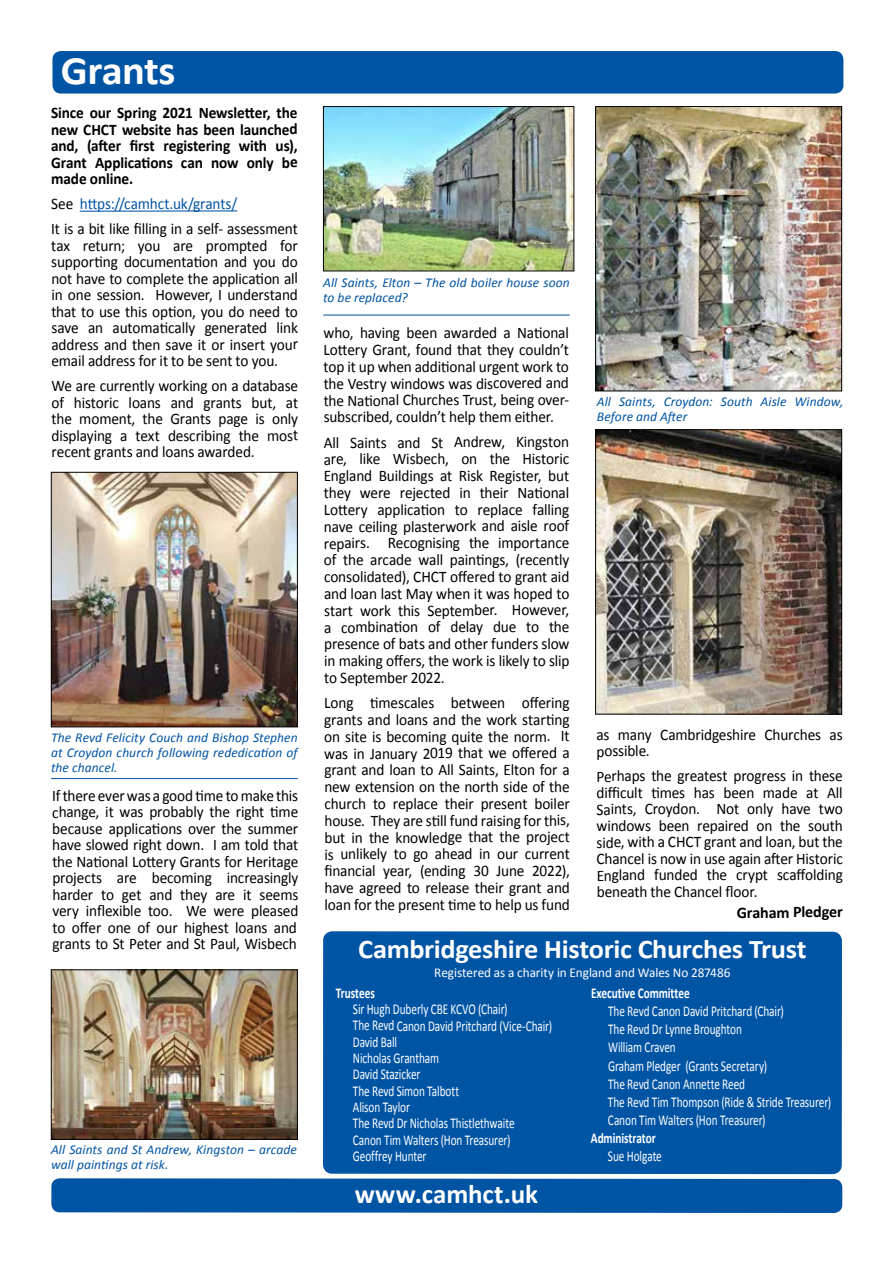
<style>
.page{position:relative;width:893px;height:1263px;background:#fff}
.page>*{position:absolute;margin:0;border:0;box-sizing:border-box;transform-origin:0 0}
.t1{font:700 40.5px "Calibri";letter-spacing:-.015em;color:#fff;scale:1.05 1}
.t2{font:700 27px "Calibri";letter-spacing:-.01em;color:#fff;scale:1.05 1}
.t3{font:700 27px "Calibri";letter-spacing:-.01em;color:#fff}
.t4{font:16.2px/16.8px "Calibri";letter-spacing:-.015em;color:#000;text-align:justify;scale:.95 1}
.t5{font:700 16.2px/16.5px "Calibri";letter-spacing:-.01em;color:#000;text-align:justify;scale:.95 1}
.t6{font:700 16.2px "Calibri";letter-spacing:-.01em;color:#000}
.t7{font:15px/16.4px "Calibri";letter-spacing:-.01em;color:#fff;scale:.75 1}
.t8{font:700 15px "Calibri";letter-spacing:-.005em;color:#fff;scale:.75 1}
.t9{font:italic 13.5px/15px "Calibri";letter-spacing:.005em;color:#0054a4}
.t10{font:13.5px "Calibri";letter-spacing:-.005em;color:#fff}
.s1{color:#0054a4}
</style>
<div class="page">
<hr style="left:80px;top:210px;width:157px;height:2px;background:#0054a4">
<div style="left:51px;top:1178px;width:791px;height:35px;background:#0054a4"></div>
<div style="left:324px;top:932px;width:517px;height:241px;background:#0054a4;border-radius:9px"></div>
<div style="left:323px;top:931px;width:519px;height:243px;border:2px solid #0054a4;border-radius:9px"></div>
<div style="left:52px;top:51px;width:791px;height:43px;background:#0054a4;border-radius:9px"></div>
<img style="left:53px;top:474px;width:243px;height:251px">
<div style="left:51px;top:472px;width:247px;height:255px;border:1px solid #000"></div>
<img style="left:597px;top:431px;width:243px;height:281px">
<div style="left:595px;top:429px;width:247px;height:285px;border:1px solid #000"></div>
<img style="left:597px;top:108px;width:243px;height:281px">
<div style="left:595px;top:106px;width:247px;height:285px;border:1px solid #000"></div>
<hr style="left:51px;top:778px;width:247px;height:1px;background:#0054a4">
<img style="left:53px;top:971px;width:243px;height:167px">
<div style="left:51px;top:969px;width:247px;height:171px;border:1px solid #000"></div>
<img style="left:325px;top:108px;width:247px;height:161px">
<div style="left:323px;top:106px;width:251px;height:165px;border:1px solid #000"></div>
<hr style="left:323px;top:315px;width:247px;height:1px;background:#0054a4">
<h1 class="t1" style="left:61px;top:44px;width:110px">Grants</h1>
<p class="t5" style="left:51px;top:105px;width:261px">Since our Spring 2021 Newsletter, the new CHCT website has been launched and, (after first registering with us), Grant Applications can now only be made online.</p>
<p class="t4" style="left:51px;top:191px;width:261px;line-height:25px">See <span class="s1">https://camhct.uk/grants/<br></span>It is a bit like filling in a self- assessment</p>
<p class="t4" style="left:51px;top:237px;width:261px">tax return; you are prompted for supporting documentation and you do not have to complete the application all in one session. However, I understand that to use this option, you do need to save an automatically generated link address and then save it or insert your email address for it to be sent to you.</p>
<p class="t4" style="left:52px;top:378px;width:261px">We are currently working on a database of historic loans and grants but, at the moment, the Grants page is only displaying a text describing the most recent grants and loans awarded.</p>
<p class="t9" style="left:51px;top:729px;width:248px;text-align:justify">The Revd Felicity Couch and Bishop Stephen at Croydon church following rededication of the chancel.</p>
<p class="t4" style="left:52px;top:787px;width:261px">If there ever was a good time to make this change, it was probably the right time because applications over the summer have slowed right down. I am told that the National Lottery Grants for Heritage projects are becoming increasingly harder to get and they are it seems very inflexible too. We were pleased to offer one of our highest loans and grants to St Peter and St Paul, Wisbech</p>
<p class="t9" style="left:51px;top:1141px;width:247px">All Saints and St Andrew, Kingston – arcade wall paintings at risk.</p>
<p class="t9" style="left:323px;top:274px;width:248px">All Saints, Elton – The old boiler house soon to be replaced?</p>
<p class="t4" style="left:324px;top:324px;width:260px">who, having been awarded a National Lottery Grant, found that they couldn’t top it up when additional urgent work to the Vestry windows was discovered and the National Churches Trust, being over&shy;subscribed, couldn’t help them either.</p>
<p class="t4" style="left:324px;top:434px;width:260px">All Saints and St Andrew, Kingston are, like Wisbech, on the Historic England Buildings at Risk Register, but they were rejected in their National Lottery application to replace falling nave ceiling plasterwork and aisle roof repairs. Recognising the importance of the arcade wall paintings, (recently consolidated), CHCT offered to grant aid and loan last May when it was hoped to start work this September. However, a combination of delay due to the presence of bats and other funders slow in making offers, the work is likely to slip to September 2022.</p>
<p class="t4" style="left:324px;top:694px;width:260px">Long timescales between offering grants and loans and the work starting on site is becoming quite the norm. It was in January 2019 that we offered a grant and loan to All Saints, Elton for a new extension on the north side of the church to replace their present boiler house. They are still fund raising for this, but in the knowledge that the project is unlikely to go ahead in our current financial year, (ending 30 June 2022), have agreed to release their grant and loan for the present time to help us fund</p>
<p class="t9" style="left:597px;top:393px;width:248px">All Saints, Croydon: South Aisle Window,<br>Before and After</p>
<p class="t4" style="left:596px;top:726px;width:261px">as many Cambridgeshire Churches as possible.</p>
<p class="t4" style="left:596px;top:768px;width:261px">Perhaps the greatest progress in these difficult times has been made at All Saints, Croydon. Not only have two windows been repaired on the south side, with a CHCT grant and loan, but the Chancel is now in use again after Historic England funded the crypt scaffolding beneath the Chancel floor.</p>
<p class="t6" style="left:737px;top:902px;width:108px">Graham Pledger</p>
<h2 class="t2" style="left:358px;top:932px;width:429px">Cambridgeshire Historic Churches Trust</h2>
<p class="t10" style="left:434px;top:964px;width:298px">Registered as a charity in England and Wales No 287486</p>
<p class="t8" style="left:336px;top:983px;width:53px">Trustees</p>
<p class="t7" style="left:353px;top:1001px;width:268px">Sir Hugh Duberly CBE KCVO (Chair)<br>The Revd Canon David Pritchard (Vice-Chair)<br>David Ball<br>Nicholas Grantham<br>David Stazicker<br>The Revd Simon Talbott<br>Alison Taylor<br>The Revd Dr Nicholas Thistlethwaite<br>Canon Tim Walters (Hon Treasurer)<br>Geoffrey Hunter</p>
<h2 class="t3" style="left:355px;top:1177px;width:185px">www.camhct.uk</h2>
<p class="t8" style="left:591px;top:983px;width:133px">Executive Committee</p>
<p class="t7" style="left:608px;top:1002px;width:299px;line-height:18.1px">The Revd Canon David Pritchard (Chair)<br>The Revd Dr Lynne Broughton<br>William Craven<br>Graham Pledger (Grants Secretary)<br>The Revd Canon Annette Reed<br>The Revd Tim Thompson (Ride &amp; Stride Treasurer)<br>Canon Tim Walters (Hon Treasurer)</p>
<p class="t8" style="left:591px;top:1128px;width:88px">Administrator</p>
<p class="t7" style="left:608px;top:1148px;width:73px">Sue Holgate</p>
</div>
